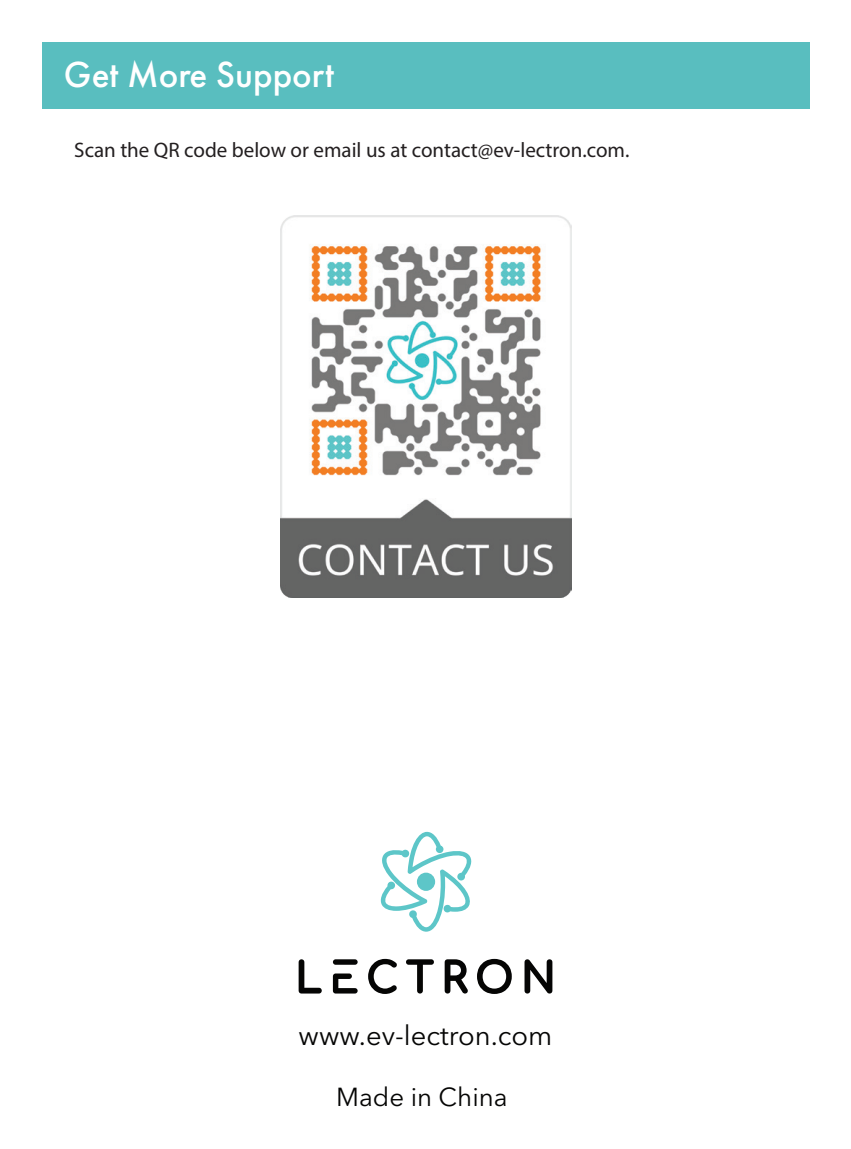
<style>
.page{position:relative;width:851px;height:1149px;background:#fff}
.page>*{position:absolute;margin:0;border:0;box-sizing:border-box;transform-origin:0 0}
.t1{font:500 37.8px "Futura PT";color:#fff}
.t2{font:27.3px "Avenir Next LT Pro";color:#050504}
.t3{font:25.8px "Avenir Next LT Pro";color:#050504}
.t4{font:21px "Myriad Pro";color:#231f20}
</style>
<div class="page">
<div style="left:42px;top:43px;width:767px;height:66px;background:#59bebf"></div>
<svg style="left:380px;top:831px;width:92px;height:100px"></svg>
<div style="left:417px;top:872px;width:18px;height:18px;background:#5dc6c8;border-radius:50%"></div>
<svg style="left:298px;top:959px;width:24px;height:34px"></svg>
<svg style="left:368px;top:958px;width:29px;height:35px"></svg>
<svg style="left:406px;top:959px;width:28px;height:34px"></svg>
<svg style="left:444px;top:959px;width:23px;height:34px"></svg>
<svg style="left:477px;top:958px;width:34px;height:35px"></svg>
<svg style="left:524px;top:959px;width:28px;height:34px"></svg>
<div style="left:333px;top:959px;width:24px;height:5px;background:#050504;border-radius:3px"></div>
<svg style="left:333px;top:973px;width:24px;height:20px"></svg>
<img style="left:280px;top:215px;width:291px;height:382px">
<h1 class="t1" style="left:64px;top:51px;width:271px">Get More Support</h1>
<p class="t4" style="left:74px;top:137px;width:556px">Scan the QR code below or email us at contact@ev-lectron.com.</p>
<h2 class="t2" style="left:298px;top:1019px;width:255px">www.ev-lectron.com</h2>
<p class="t3" style="left:336px;top:1081px;width:173px">Made in China</p>
</div>
